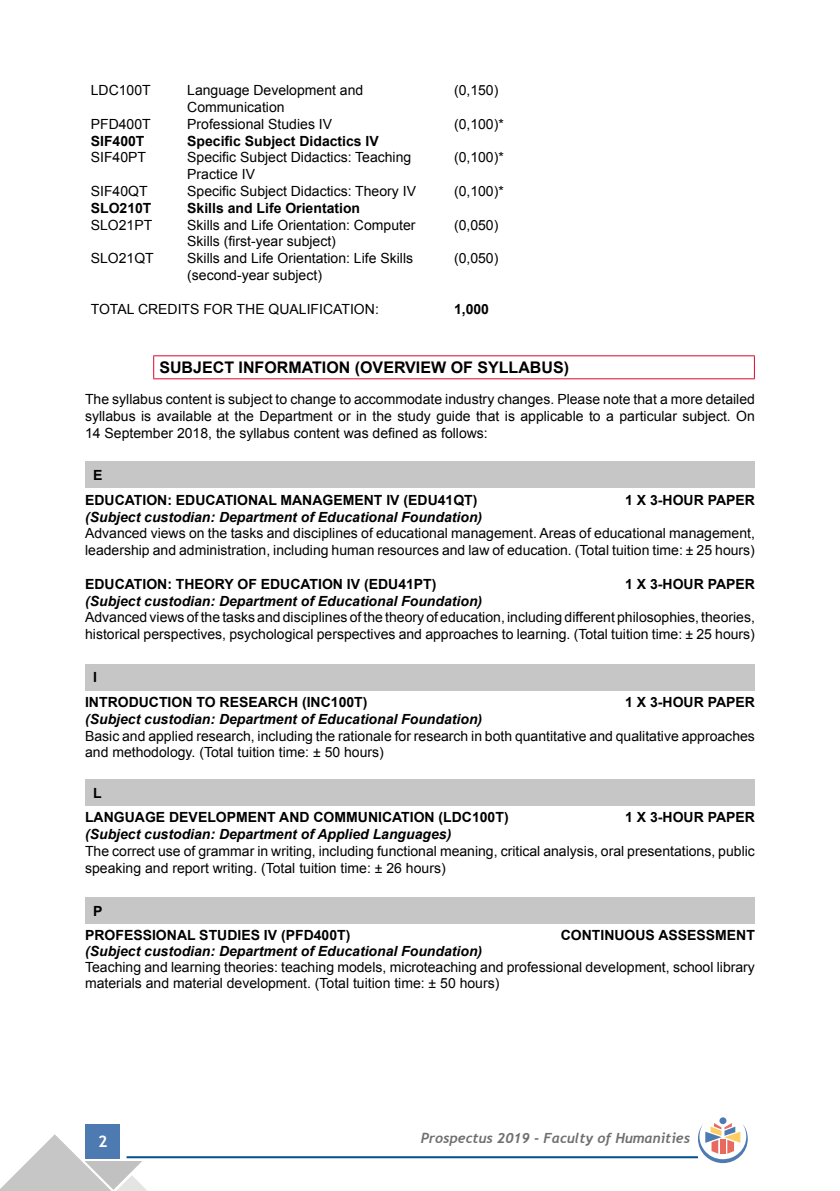
<style>
.page{position:relative;width:840px;height:1191px;background:#fff}
.page>*{position:absolute;margin:0;border:0;box-sizing:border-box;transform-origin:0 0}
.t1{font:700 16px "Arial";color:#000}
.t2{font:700 16px "Trebuchet MS";color:#fff}
.t3{font:14px/16.8px "Arial";color:#000}
.t4{font:700 14px/24.8px "Arial";color:#000}
.t5{font:italic 700 14px "Arial";color:#000}
.t6{font:italic 700 14px "Trebuchet";color:#706f6f}
</style>
<div class="page">
<div style="left:86px;top:1124px;width:34px;height:34px;background:#4c7ab1"></div>
<hr style="left:126px;top:1156px;width:571px;height:2px;background:#005092">
<svg style="left:0;top:1134px;width:148px;height:57px"></svg>
<div style="left:719px;top:1117px;width:7px;height:7px;background:#4c7ab1;border-radius:50%"></div>
<svg style="left:697px;top:1123px;width:50px;height:40px"></svg>
<hr style="left:153px;top:355px;width:601px;height:1px;background:#dd052b">
<svg style="left:153px;top:356px;width:1px;height:22px"></svg>
<svg style="left:753px;top:356px;width:1px;height:22px"></svg>
<hr style="left:153px;top:378px;width:601px;height:1px;background:#dd052b">
<div style="left:85px;top:462px;width:669px;height:26px;background:#c6c6c6"></div>
<div style="left:85px;top:664px;width:669px;height:26px;background:#c6c6c6"></div>
<div style="left:85px;top:779px;width:669px;height:26px;background:#c6c6c6"></div>
<div style="left:85px;top:897px;width:669px;height:27px;background:#c6c6c6"></div>
<p class="t3" style="left:91px;top:82px;width:61px">LDC100T</p>
<p class="t3" style="left:187px;top:82px;width:177px">Language Development and</p>
<p class="t3" style="left:454px;top:82px;width:46px">(0,150)</p>
<p class="t3" style="left:187px;top:99px;width:99px">Communication</p>
<p class="t3" style="left:91px;top:115px;width:61px">PFD400T</p>
<p class="t3" style="left:187px;top:115px;width:146px">Professional Studies IV</p>
<p class="t3" style="left:454px;top:115px;width:51px">(0,100)*</p>
<p class="t4" style="left:91px;top:128px;width:55px">SIF400T</p>
<p class="t4" style="left:187px;top:128px;width:193px">Specific Subject Didactics IV</p>
<p class="t3" style="left:91px;top:149px;width:57px">SIF40PT</p>
<p class="t3" style="left:187px;top:149px;width:225px">Specific Subject Didactics: Teaching</p>
<p class="t3" style="left:454px;top:149px;width:51px">(0,100)*</p>
<p class="t3" style="left:187px;top:166px;width:69px">Practice IV</p>
<p class="t3" style="left:91px;top:183px;width:58px">SIF40QT</p>
<p class="t3" style="left:187px;top:183px;width:230px">Specific Subject Didactics: Theory IV</p>
<p class="t3" style="left:454px;top:183px;width:51px">(0,100)*</p>
<p class="t4" style="left:91px;top:196px;width:62px">SLO210T</p>
<p class="t4" style="left:187px;top:196px;width:174px">Skills and Life Orientation</p>
<p class="t3" style="left:91px;top:216px;width:63px">SLO21PT</p>
<p class="t3" style="left:187px;top:216px;width:229px">Skills and Life Orientation: Computer</p>
<p class="t3" style="left:454px;top:216px;width:46px">(0,050)</p>
<p class="t3" style="left:187px;top:233px;width:150px">Skills (first-year subject)</p>
<p class="t3" style="left:91px;top:250px;width:65px">SLO21QT</p>
<p class="t3" style="left:187px;top:250px;width:227px">Skills and Life Orientation: Life Skills</p>
<p class="t3" style="left:454px;top:250px;width:46px">(0,050)</p>
<p class="t3" style="left:187px;top:267px;width:136px">(second-year subject)</p>
<p class="t3" style="left:91px;top:300px;width:289px">TOTAL CREDITS FOR THE QUALIFICATION:</p>
<p class="t4" style="left:454px;top:296px;width:37px">1,000</p>
<p class="t1" style="left:159px;top:356px;width:411px">SUBJECT INFORMATION (OVERVIEW OF SYLLABUS)</p>
<p class="t3" style="left:85px;top:391px;width:671px;text-align:justify">The syllabus content is subject to change to accommodate industry changes. Please note that a more detailed syllabus is available at the Department or in the study guide that is applicable to a particular subject. On 14 September 2018, the syllabus content was defined as follows:</p>
<p class="t4" style="left:85px;top:463px;width:393px;text-indent:8px">E<br>EDUCATION: EDUCATIONAL MANAGEMENT IV (EDU41QT)</p>
<p class="t4" style="left:624px;top:487px;width:131px">1 X 3-HOUR PAPER</p>
<p class="t5" style="left:85px;top:507px;width:398px">(Subject custodian: Department of Educational Foundation)</p>
<p class="t3" style="left:85px;top:525px;width:671px">Advanced views on the tasks and disciplines of educational management. Areas of educational management, leadership and administration, including human resources and law of education. (Total tuition time: ± 25 hours)</p>
<p class="t4" style="left:85px;top:571px;width:353px">EDUCATION: THEORY OF EDUCATION IV (EDU41PT)</p>
<p class="t4" style="left:624px;top:571px;width:131px">1 X 3-HOUR PAPER</p>
<p class="t5" style="left:85px;top:591px;width:398px">(Subject custodian: Department of Educational Foundation)</p>
<p class="t3" style="left:85px;top:609px;width:671px">Advanced views of the tasks and disciplines of the theory of education, including different philosophies, theories, historical perspectives, psychological perspectives and approaches to learning. (Total tuition time: ± 25 hours)</p>
<p class="t4" style="left:85px;top:665px;width:284px;text-indent:8px">I<br>INTRODUCTION TO RESEARCH (INC100T)</p>
<p class="t4" style="left:624px;top:690px;width:131px">1 X 3-HOUR PAPER</p>
<p class="t5" style="left:85px;top:709px;width:398px">(Subject custodian: Department of Educational Foundation)</p>
<p class="t3" style="left:85px;top:727px;width:671px">Basic and applied research, including the rationale for research in both quantitative and qualitative approaches and methodology. (Total tuition time: ± 50 hours)</p>
<p class="t4" style="left:85px;top:780px;width:425px;text-indent:8px">L<br>LANGUAGE DEVELOPMENT AND COMMUNICATION (LDC100T)</p>
<p class="t4" style="left:624px;top:805px;width:131px">1 X 3-HOUR PAPER</p>
<p class="t5" style="left:85px;top:825px;width:367px">(Subject custodian: Department of Applied Languages)</p>
<p class="t3" style="left:85px;top:842px;width:671px">The correct use of grammar in writing, including functional meaning, critical analysis, oral presentations, public speaking and report writing. (Total tuition time: ± 26 hours)</p>
<p class="t4" style="left:85px;top:899px;width:267px;line-height:24px;text-indent:8px">P<br>PROFESSIONAL STUDIES IV (PFD400T)</p>
<p class="t4" style="left:560px;top:922px;width:195px">CONTINUOUS ASSESSMENT</p>
<p class="t5" style="left:85px;top:941px;width:398px">(Subject custodian: Department of Educational Foundation)</p>
<p class="t3" style="left:85px;top:959px;width:671px;line-height:16px">Teaching and learning theories: teaching models, microteaching and professional development, school library materials and material development. (Total tuition time: ± 50 hours)</p>
<p class="t2" style="left:98px;top:1131px;width:11px">2</p>
<p class="t6" style="left:420px;top:1129px;width:271px">Prospectus 2019 - Faculty of Humanities</p>
</div>
